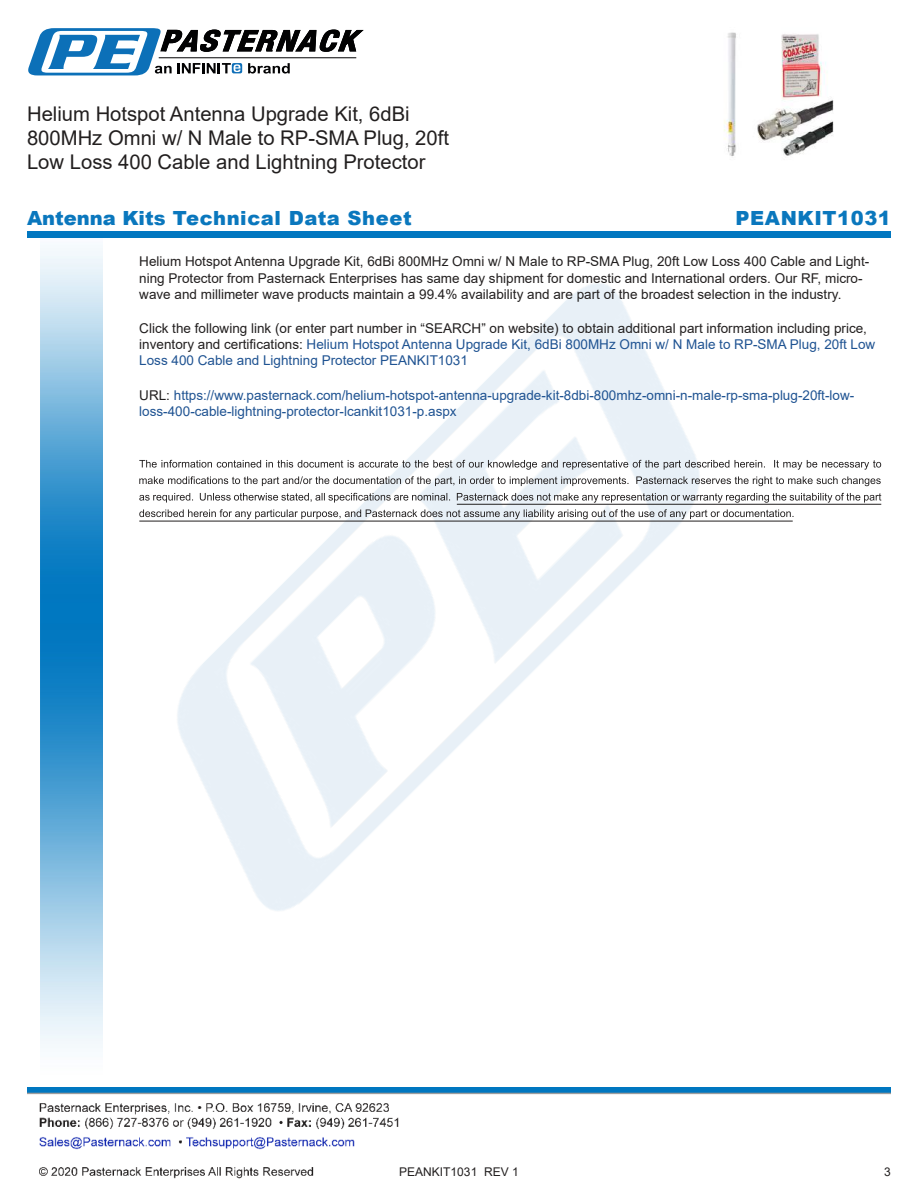
<style>
.page{position:relative;width:918px;height:1188px;background:#fff}
.page>*{position:absolute;margin:0;border:0;box-sizing:border-box;transform-origin:0 0}
.t1{font:20.25px/24.3px "Arial";color:#221f1f}
.t2{font:900 19.5px "Arial";letter-spacing:.03em;color:#0a77bd}
.t3{font:13.5px/16.2px "Arial";color:#221f1f}
.t4{font:13.5px/16.2px "Arial";color:#1f5392}
.t5{font:12px "Arial";color:#221f1f}
.s1{color:#1f5392}
.s2{color:#221f1f}
</style>
<div class="page">
<img style="left:102px;top:248px;width:719px;height:722px">
<img style="left:40px;top:237px;width:62px;height:811px">
<img style="left:39px;top:1103px;width:360px;height:76px">
<img style="left:27px;top:1088px;width:864px;height:7px">
<div style="left:27px;top:231px;width:864px;height:6px;background:#0177c0"></div>
<svg style="left:28px;top:28px;width:336px;height:47px"></svg>
<svg style="left:139px;top:460px;width:742px;height:10px"></svg>
<svg style="left:139px;top:476px;width:742px;height:10px"></svg>
<svg style="left:139px;top:493px;width:742px;height:10px"></svg>
<svg style="left:139px;top:509px;width:655px;height:10px"></svg>
<hr style="left:457px;top:504px;width:424px;height:1px;background:#221f1f">
<hr style="left:139px;top:521px;width:654px;height:1px;background:#221f1f">
<img style="left:724px;top:32px;width:110px;height:124px">
<h1 class="t1" style="left:27px;top:101px;width:424px">Helium Hotspot Antenna Upgrade Kit, 6dBi<br>800MHz Omni w/ N Male to RP-SMA Plug, 20ft<br>Low Loss 400 Cable and Lightning Protector</h1>
<h2 class="t2" style="left:27px;top:207px;width:386px">Antenna Kits Technical Data Sheet</h2>
<h2 class="t2" style="left:736px;top:207px;width:157px">PEANKIT1031</h2>
<p class="t3" style="left:139px;top:253px;width:732px">Helium Hotspot Antenna Upgrade Kit, 6dBi 800MHz Omni w/ N Male to RP-SMA Plug, 20ft Low Loss 400 Cable and Light&shy;ning Protector from Pasternack Enterprises has same day shipment for domestic and International orders. Our RF, micro&shy;wave and millimeter wave products maintain a 99.4% availability and are part of the broadest selection in the industry.</p>
<p class="t3" style="left:139px;top:320px;width:738px">Click the following link (or enter part number in “SEARCH” on website) to obtain additional part information including price, inventory and certi昀椀cations: <span class="s1">Helium Hotspot Antenna Upgrade Kit, 6dBi 800MHz Omni w/ N Male to RP-SMA Plug, 20ft Low<br>Loss 400 Cable and Lightning Protector PEANKIT1031</span></p>
<p class="t4" style="left:139px;top:387px;width:716px"><span class="s2">URL:</span> https://www.pasternack.com/helium-hotspot-antenna-upgrade-kit-8dbi-800mhz-omni-n-male-rp-sma-plug-20ft-low&shy;loss-400-cable-lightning-protector-lcankit1031-p.aspx</p>
<p class="t5" style="left:399px;top:1163px;width:121px">PEANKIT1031 REV 1</p>
<p class="t5" style="left:884px;top:1163px;width:8px">3</p>
</div>
